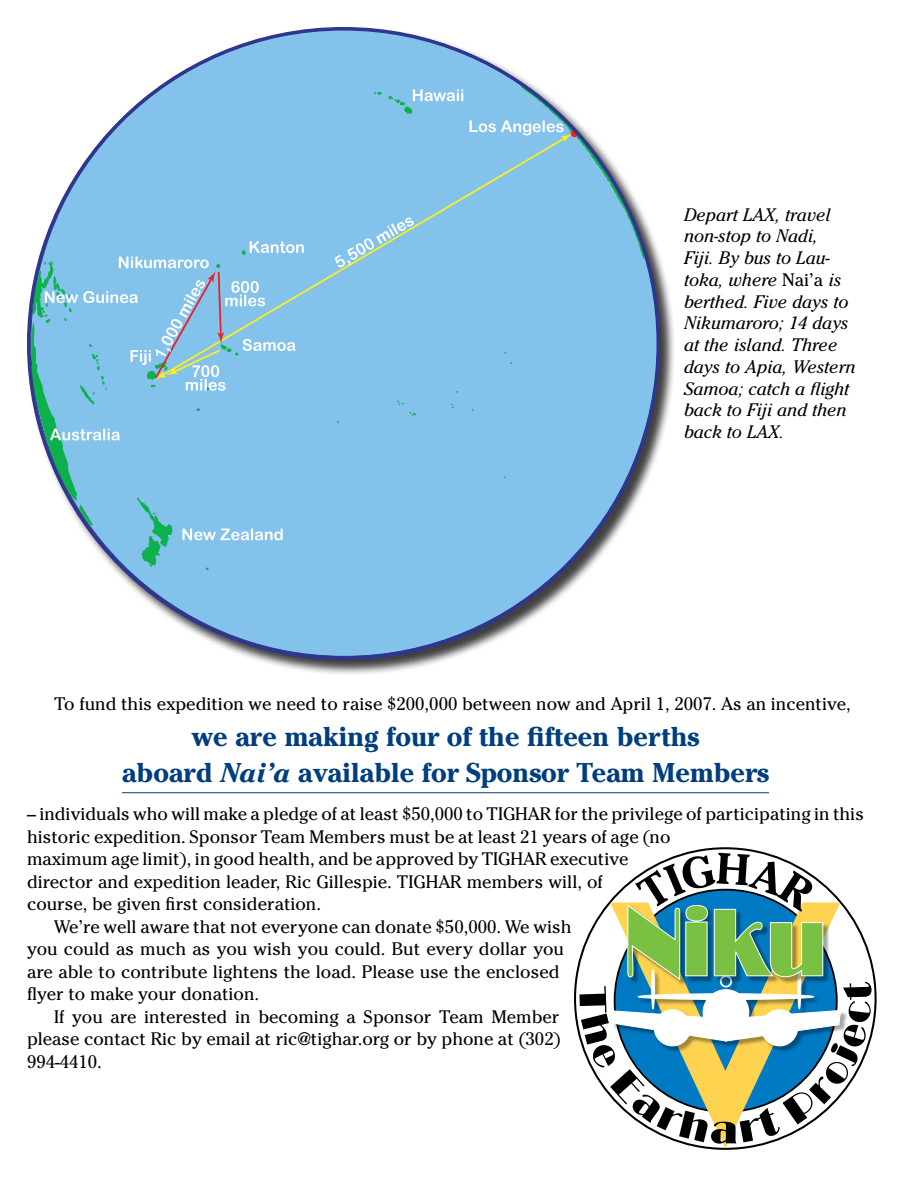
<style>
.page{position:relative;width:918px;height:1188px;background:#fff}
.page>*{position:absolute;margin:0;border:0;box-sizing:border-box;transform-origin:0 0}
.t1{font:700 27px/36px "Cheltenham";color:#003e7e;text-align:center}
.t2{font:18px "Cheltenham";color:#000}
.t3{font:italic 18px/21.8px "Cheltenham";color:#000}
.s1{font-style:normal}
.s2{font-style:italic}
</style>
<div class="page">
<div style="left:27px;top:27px;width:649px;height:649px;background:#000;opacity:.75"></div>
<svg style="left:151px;top:510px;width:9px;height:9px"></svg>
<svg style="left:108px;top:27px;width:268px;height:103px"></svg>
<hr style="left:122px;top:792px;width:647px;height:1px;background:#003e7e">
<svg style="left:684px;top:1144px;width:83px;height:6px"></svg>
<svg style="left:579px;top:853px;width:293px;height:291px"></svg>
<p class="t3" style="left:684px;top:204px;width:173px">Depart LAX, travel non-stop to Nadi,<br>Fiji. By bus to Lau&shy;toka, where <span class="s1">Nai’a</span> is berthed. Five days to<br>Nikumaroro; 14 days at the island. Three days to Apia, Western<br>Samoa; catch a flight back to Fiji and then back to LAX.</p>
<p class="t2" style="left:54px;top:693px;width:798px">To fund this expedition we need to raise $200,000 between now and April 1, 2007. As an incentive,</p>
<h1 class="t1" style="left:122px;top:718px;width:648px">we are making four of the fifteen berths<br>aboard <span class="s2">Nai’a</span> available for Sponsor Team Members</h1>
<p class="t2" style="left:27px;top:804px;width:838px">– individuals who will make a pledge of at least $50,000 to TIGHAR for the privilege of participating in this</p>
<p class="t2" style="left:27px;top:826px;width:645px">historic expedition. Sponsor Team Members must be at least 21 years of age (no</p>
<p class="t2" style="left:27px;top:849px;width:603px">maximum age limit), in good health, and be approved by TIGHAR executive</p>
<p class="t2" style="left:27px;top:871px;width:578px">director and expedition leader, Ric Gillespie. TIGHAR members will, of</p>
<p class="t2" style="left:27px;top:894px;width:296px">course, be given first consideration.</p>
<p class="t2" style="left:54px;top:916px;width:519px">We’re well aware that not everyone can donate $50,000. We wish</p>
<p class="t2" style="left:27px;top:939px;width:539px">you could as much as you wish you could. But every dollar you</p>
<p class="t2" style="left:27px;top:961px;width:534px">are able to contribute lightens the load. Please use the enclosed</p>
<p class="t2" style="left:27px;top:984px;width:234px">flyer to make your donation.</p>
<p class="t2" style="left:54px;top:1006px;width:507px">If you are interested in becoming a Sponsor Team Member</p>
<p class="t2" style="left:27px;top:1029px;width:535px">please contact Ric by email at ric@tighar.org or by phone at (302)</p>
<p class="t2" style="left:27px;top:1051px;width:76px">994-4410.</p>
</div>
